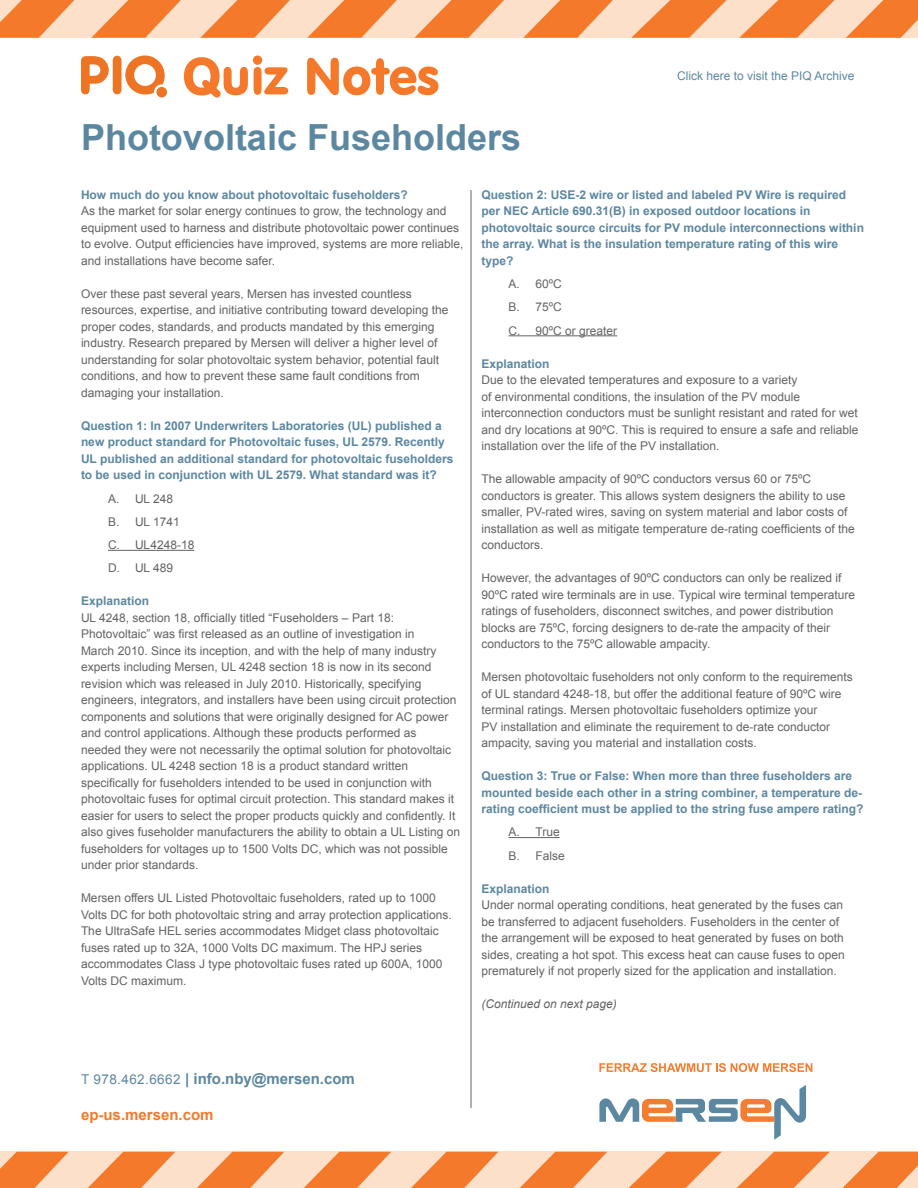
<style>
.page{position:relative;width:918px;height:1188px;background:#fff}
.page>*{position:absolute;margin:0;border:0;box-sizing:border-box;transform-origin:0 0}
.t1{font:51px "VAG Rounded BT";color:#f4792a}
.t2{font:700 36px "Arial";color:#5c87a1}
.t3{font:700 15px "Arial";color:#5c87a1}
.t4{font:700 15px "Arial";color:#f4792a}
.Body_Copy_Gray{font:12px/16.5px "Arial";color:#636366}
.Subhead_blue{font:700 12px/16.5px "Arial";color:#5c87a1}
.Body_Copy_Gray-2{font:700 12px/16.5px "Arial";color:#5c87a1}
.Bullet_points-letter{font:12px "Arial";color:#636366}
.t5{font:12px "Arial";color:#5c87a1}
.Body_Copy_Gray-3{font:italic 12px "Arial";color:#636366}
.s1{font-weight:400;font-size:13.5px}
</style>
<div class="page">
<svg style="left:599px;top:1085px;width:207px;height:55px"></svg>
<svg style="left:599px;top:1063px;width:213px;height:9px"></svg>
<div style="left:0;top:0;width:918px;height:37px;background:#fde0c9"></div>
<svg style="left:0;top:0;width:74px;height:38px"></svg>
<svg style="left:91px;top:0;width:90px;height:38px"></svg>
<svg style="left:200px;top:0;width:90px;height:38px"></svg>
<svg style="left:739px;top:0;width:96px;height:38px"></svg>
<svg style="left:631px;top:0;width:96px;height:38px"></svg>
<svg style="left:523px;top:0;width:90px;height:38px"></svg>
<svg style="left:414px;top:0;width:90px;height:38px"></svg>
<svg style="left:307px;top:0;width:90px;height:38px"></svg>
<svg style="left:846px;top:0;width:72px;height:38px"></svg>
<div style="left:0;top:1151px;width:918px;height:37px;background:#fde0c9"></div>
<svg style="left:0;top:1152px;width:69px;height:36px"></svg>
<svg style="left:88px;top:1152px;width:87px;height:36px"></svg>
<svg style="left:197px;top:1152px;width:87px;height:36px"></svg>
<svg style="left:737px;top:1152px;width:93px;height:36px"></svg>
<svg style="left:629px;top:1152px;width:93px;height:36px"></svg>
<svg style="left:520px;top:1152px;width:87px;height:36px"></svg>
<svg style="left:411px;top:1152px;width:87px;height:36px"></svg>
<svg style="left:304px;top:1152px;width:87px;height:36px"></svg>
<svg style="left:843px;top:1152px;width:75px;height:36px"></svg>
<svg style="left:81px;top:56px;width:84px;height:38px"></svg>
<div style="left:156px;top:87px;width:11px;height:10px;background:#ed7423;border-radius:50%"></div>
<hr style="left:108px;top:550px;width:86px;height:1px;background:#636366">
<hr style="left:508px;top:335px;width:109px;height:1px;background:#636366">
<hr style="left:508px;top:837px;width:52px;height:1px;background:#636366">
<hr style="left:471px;top:190px;width:1px;height:918px;background:#636366">
<p class="t1" style="left:183px;top:44px;width:258px">Quiz Notes</p>
<p class="t2" style="left:81px;top:113px;width:442px">Photovoltaic Fuseholders</p>
<p class="t5" style="left:677px;top:68px;width:179px">Click here to visit the PIQ Archive</p>
<p class="Subhead_blue" style="left:81px;top:187px;width:328px">How much do you know about photovoltaic fuseholders?</p>
<p class="Body_Copy_Gray" style="left:81px;top:203px;width:384px">As the market for solar energy continues to grow, the technology and equipment used to harness and distribute photovoltaic power continues to evolve. Output efficiencies have improved, systems are more reliable, and installations have become safer.</p>
<p class="Body_Copy_Gray" style="left:81px;top:285px;width:369px">Over these past several years, Mersen has invested countless resources, expertise, and initiative contributing toward developing the proper codes, standards, and products mandated by this emerging industry. Research prepared by Mersen will deliver a higher level of understanding for solar photovoltaic system behavior, potential fault conditions, and how to prevent these same fault conditions from damaging your installation.</p>
<p class="Subhead_blue" style="left:81px;top:418px;width:374px">Question 1: In 2007 Underwriters Laboratories (UL) published a new product standard for Photovoltaic fuses, UL 2579. Recently UL published an additional standard for photovoltaic fuseholders to be used in conjunction with UL 2579. What standard was it?</p>
<p class="Bullet_points-letter" style="left:108px;top:490px;width:67px">A. UL 248</p>
<p class="Bullet_points-letter" style="left:108px;top:514px;width:73px">B. UL 1741</p>
<p class="Bullet_points-letter" style="left:108px;top:537px;width:88px">C. UL4248-18</p>
<p class="Bullet_points-letter" style="left:108px;top:560px;width:67px">D. UL 489</p>
<p class="Subhead_blue" style="left:81px;top:593px;width:70px">Explanation</p>
<p class="Body_Copy_Gray" style="left:81px;top:609px;width:381px">UL 4248, section 18, officially titled “Fuseholders – Part 18:<br>Photovoltaic” was first released as an outline of investigation in<br>March 2010. Since its inception, and with the help of many industry experts including Mersen, UL 4248 section 18 is now in its second revision which was released in July 2010. Historically, specifying engineers, integrators, and installers have been using circuit protection components and solutions that were originally designed for AC power and control applications. Although these products performed as<br>needed they were not necessarily the optimal solution for photovoltaic applications. UL 4248 section 18 is a product standard written specifically for fuseholders intended to be used in conjunction with photovoltaic fuses for optimal circuit protection. This standard makes it easier for users to select the proper products quickly and confidently. It also gives fuseholder manufacturers the ability to obtain a UL Listing on fuseholders for voltages up to 1500 Volts DC, which was not possible under prior standards.</p>
<p class="Body_Copy_Gray" style="left:81px;top:890px;width:372px">Mersen offers UL Listed Photovoltaic fuseholders, rated up to 1000<br>Volts DC for both photovoltaic string and array protection applications.<br>The UltraSafe HEL series accommodates Midget class photovoltaic fuses rated up to 32A, 1000 Volts DC maximum. The HPJ series accommodates Class J type photovoltaic fuses rated up 600A, 1000<br>Volts DC maximum.</p>
<p class="Body_Copy_Gray-2" style="left:482px;top:187px;width:384px">Question 2: USE-2 wire or listed and labeled PV Wire is required per NEC Article 690.31(B) in exposed outdoor locations in photovoltaic source circuits for PV module interconnections within the array. What is the insulation temperature rating of this wire type?</p>
<p class="Bullet_points-letter" style="left:508px;top:276px;width:55px">A. 60ºC</p>
<p class="Bullet_points-letter" style="left:508px;top:299px;width:55px">B. 75ºC</p>
<p class="Bullet_points-letter" style="left:508px;top:322px;width:110px">C. 90ºC or greater</p>
<p class="Subhead_blue" style="left:482px;top:356px;width:70px">Explanation</p>
<p class="Body_Copy_Gray" style="left:482px;top:372px;width:379px">Due to the elevated temperatures and exposure to a variety<br>of environmental conditions, the insulation of the PV module interconnection conductors must be sunlight resistant and rated for wet and dry locations at 90ºC. This is required to ensure a safe and reliable installation over the life of the PV installation.</p>
<p class="Body_Copy_Gray" style="left:482px;top:471px;width:375px">The allowable ampacity of 90ºC conductors versus 60 or 75ºC conductors is greater. This allows system designers the ability to use smaller, PV-rated wires, saving on system material and labor costs of installation as well as mitigate temperature de-rating coefficients of the conductors.</p>
<p class="Body_Copy_Gray" style="left:482px;top:570px;width:375px">However, the advantages of 90ºC conductors can only be realized if 90ºC rated wire terminals are in use. Typical wire terminal temperature ratings of fuseholders, disconnect switches, and power distribution blocks are 75ºC, forcing designers to de-rate the ampacity of their conductors to the 75ºC allowable ampacity.</p>
<p class="Body_Copy_Gray" style="left:482px;top:669px;width:373px">Mersen photovoltaic fuseholders not only conform to the requirements of UL standard 4248-18, but offer the additional feature of 90ºC wire terminal ratings. Mersen photovoltaic fuseholders optimize your<br>PV installation and eliminate the requirement to de-rate conductor ampacity, saving you material and installation costs.</p>
<p class="Subhead_blue" style="left:482px;top:768px;width:384px">Question 3: True or False: When more than three fuseholders are mounted beside each other in a string combiner, a temperature de&shy;rating coefficient must be applied to the string fuse ampere rating?</p>
<p class="Bullet_points-letter" style="left:508px;top:824px;width:53px">A. True</p>
<p class="Bullet_points-letter" style="left:508px;top:847px;width:58px">B. False</p>
<p class="Subhead_blue" style="left:482px;top:881px;width:70px">Explanation</p>
<p class="Body_Copy_Gray" style="left:482px;top:897px;width:365px">Under normal operating conditions, heat generated by the fuses can be transferred to adjacent fuseholders. Fuseholders in the center of the arrangement will be exposed to heat generated by fuses on both sides, creating a hot spot. This excess heat can cause fuses to open prematurely if not properly sized for the application and installation.</p>
<p class="Body_Copy_Gray-3" style="left:482px;top:996px;width:137px">(Continued on next page)</p>
<p class="t3" style="left:81px;top:1069px;width:275px"><span class="s1">T 978.462.6662</span> | info.nby@mersen.com</p>
<p class="t4" style="left:81px;top:1105px;width:134px">ep-us.mersen.com</p>
</div>
